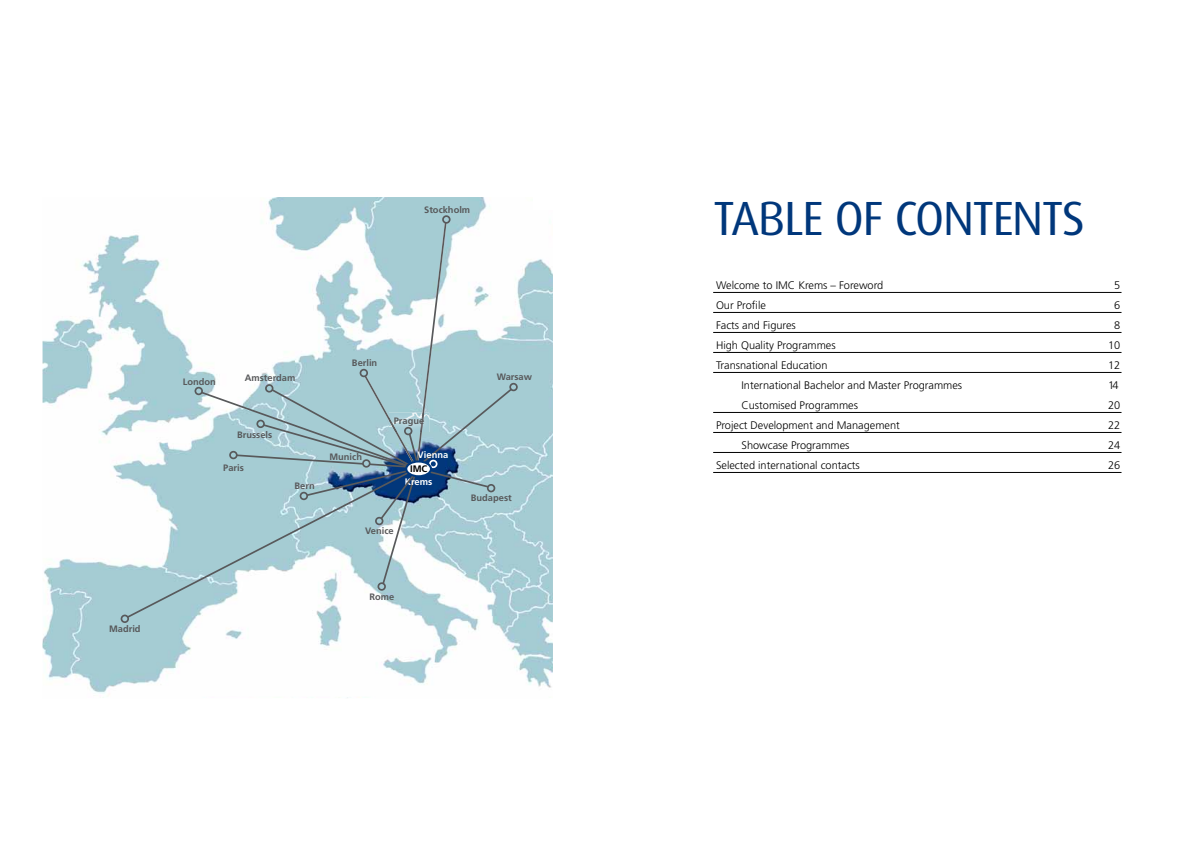
<style>
.page{position:relative;width:1191px;height:842px;background:#fff}
.page>*{position:absolute;margin:0;border:0;box-sizing:border-box;transform-origin:0 0}
.t1{font:48px "Dax OT";letter-spacing:-.025em;color:#00377b}
.t2{font:300 11px "Frutiger LT Pro";color:#000}
.t3{font:700 9.4px "Frutiger";color:#fff}
.t4{font:700 9.4px "Frutiger";color:#000}
.t5{font:700 9.3px "Frutiger";color:#58595b}
.t6{font:700 9.3px "Frutiger";color:#fff}
</style>
<div class="page">
<hr style="left:713px;top:292px;width:408px;height:1px;background:#000">
<hr style="left:713px;top:312px;width:408px;height:1px;background:#000">
<hr style="left:713px;top:332px;width:408px;height:1px;background:#000">
<hr style="left:713px;top:352px;width:408px;height:1px;background:#000">
<hr style="left:713px;top:372px;width:408px;height:1px;background:#000">
<hr style="left:713px;top:412px;width:408px;height:1px;background:#000">
<hr style="left:713px;top:432px;width:408px;height:1px;background:#000">
<hr style="left:713px;top:452px;width:408px;height:1px;background:#000">
<hr style="left:713px;top:472px;width:408px;height:1px;background:#000">
<img style="left:43px;top:197px;width:510px;height:501px">
<svg style="left:124px;top:467px;width:293px;height:153px"></svg>
<div style="left:121px;top:615px;width:7px;height:7px;background:#a4ccd5;border-radius:50%"></div>
<div style="left:121px;top:615px;width:8px;height:8px;border:2px solid #58595b;border-radius:50%"></div>
<div style="left:195px;top:388px;width:7px;height:6px;background:#a4ccd5;border-radius:50%"></div>
<div style="left:194px;top:387px;width:9px;height:8px;border:2px solid #58595b;border-radius:50%"></div>
<div style="left:378px;top:583px;width:7px;height:7px;background:#a4ccd5;border-radius:50%"></div>
<div style="left:377px;top:582px;width:9px;height:9px;border:2px solid #58595b;border-radius:50%"></div>
<div style="left:509px;top:383px;width:9px;height:8px;border:2px solid #58595b;border-radius:50%"></div>
<div style="left:443px;top:216px;width:7px;height:7px;background:#a4ccd5;border-radius:50%"></div>
<div style="left:442px;top:215px;width:8px;height:9px;border:2px solid #58595b;border-radius:50%"></div>
<svg style="left:199px;top:220px;width:317px;height:366px"></svg>
<svg style="left:406px;top:461px;width:25px;height:15px"></svg>
<div style="left:405px;top:460px;width:27px;height:17px;border:2px solid #00387c;border-radius:50%"></div>
<div style="left:533px;top:187px;width:31px;height:23px;background:#fff"></div>
<p class="t5" style="left:424px;top:204px;width:48px">Stockholm</p>
<p class="t5" style="left:109px;top:623px;width:33px">Madrid</p>
<p class="t5" style="left:183px;top:376px;width:35px">London</p>
<p class="t5" style="left:245px;top:373px;width:52px">Amsterdam</p>
<p class="t5" style="left:237px;top:430px;width:37px">Brussels</p>
<p class="t5" style="left:223px;top:462px;width:22px">Paris</p>
<p class="t5" style="left:294px;top:481px;width:22px">Bern</p>
<p class="t5" style="left:352px;top:358px;width:27px">Berlin</p>
<p class="t5" style="left:329px;top:451px;width:34px">Munich</p>
<p class="t5" style="left:394px;top:416px;width:32px">Prague</p>
<p class="t4" style="left:410px;top:464px;width:19px">IMC</p>
<p class="t6" style="left:417px;top:449px;width:32px">Vienna</p>
<p class="t3" style="left:405px;top:477px;width:29px">Krems</p>
<p class="t5" style="left:365px;top:525px;width:30px">Venice</p>
<p class="t5" style="left:369px;top:591px;width:26px">Rome</p>
<p class="t5" style="left:497px;top:372px;width:37px">Warsaw</p>
<p class="t5" style="left:471px;top:493px;width:42px">Budapest</p>
<h1 class="t1" style="left:713px;top:188px;width:373px">TABLE OF CONTENTS</h1>
<p class="t2" style="left:716px;top:279px;width:169px">Welcome to IMC Krems – Foreword</p>
<p class="t2" style="left:1114px;top:279px;width:8px">5</p>
<p class="t2" style="left:716px;top:299px;width:51px">Our Profile</p>
<p class="t2" style="left:1114px;top:299px;width:8px">6</p>
<p class="t2" style="left:716px;top:319px;width:81px">Facts and Figures</p>
<p class="t2" style="left:1114px;top:319px;width:8px">8</p>
<p class="t2" style="left:716px;top:339px;width:121px">High Quality Programmes</p>
<p class="t2" style="left:1108px;top:339px;width:14px">10</p>
<p class="t2" style="left:716px;top:359px;width:113px">Transnational Education</p>
<p class="t2" style="left:1108px;top:359px;width:14px">12</p>
<p class="t2" style="left:741px;top:379px;width:222px">International Bachelor and Master Programmes</p>
<p class="t2" style="left:1108px;top:379px;width:12px">14</p>
<p class="t2" style="left:741px;top:399px;width:118px">Customised Programmes</p>
<p class="t2" style="left:1108px;top:399px;width:14px">20</p>
<p class="t2" style="left:716px;top:419px;width:185px">Project Development and Management</p>
<p class="t2" style="left:1108px;top:419px;width:14px">22</p>
<p class="t2" style="left:741px;top:439px;width:109px">Showcase Programmes</p>
<p class="t2" style="left:1108px;top:439px;width:14px">24</p>
<p class="t2" style="left:716px;top:459px;width:145px">Selected international contacts</p>
<p class="t2" style="left:1108px;top:459px;width:14px">26</p>
</div>
